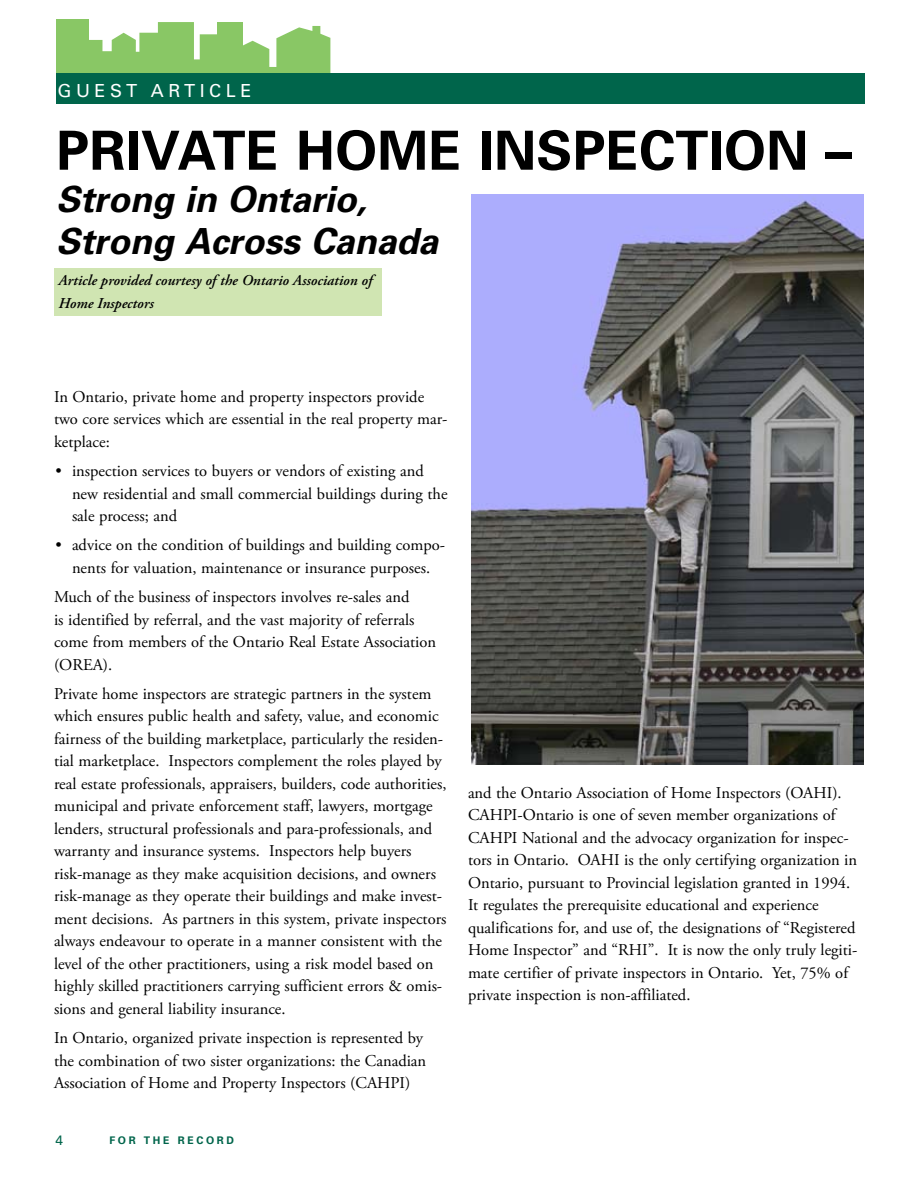
<style>
.page{position:relative;width:918px;height:1188px;background:#fff}
.page>*{position:absolute;margin:0;border:0;box-sizing:border-box;transform-origin:0 0}
.t1{font:700 54px "Univers";letter-spacing:.005em;color:#000}
.t2{font:italic 700 36px/42px "Univers";letter-spacing:-.005em;color:#000}
.t3{font:18px "Univers";letter-spacing:.25em;color:#fff}
.t4{font:16.5px/22.5px "Adobe Garamond Pro";color:#000}
.t5{font:italic 600 15px/22.5px "Adobe Garamond Pro";color:#000}
.t6{font:13.5px "Univers";color:#00654b}
.t7{font:700 10.5px "Univers";letter-spacing:.25em;color:#00654b}
</style>
<div class="page">
<div style="left:54px;top:268px;width:327px;height:48px;background:#d0e5b2"></div>
<div style="left:56px;top:19px;width:33px;height:85px;background:#89c765"></div>
<svg style="left:76px;top:22px;width:254px;height:52px"></svg>
<div style="left:218px;top:22px;width:25px;height:43px;background:#89c765"></div>
<div style="left:56px;top:74px;width:808px;height:30px;background:#00654b"></div>
<img style="left:471px;top:194px;width:393px;height:571px">
<p class="t3" style="left:58px;top:80px;width:195px">GU EST ARTICL E</p>
<p class="t1" style="left:56px;top:118px;width:798px">PRIVATE HOME INSPECTION –</p>
<p class="t2" style="left:56px;top:178px;width:384px">Strong in Ontario,<br>Strong Across Canada</p>
<p class="t5" style="left:58px;top:270px;width:315px">Article provided courtesy of the Ontario Association of<br>Home Inspectors</p>
<p class="t4" style="left:54px;top:386px;width:395px">In Ontario, private home and property inspectors provide two core services which are essential in the real property mar&shy;ketplace:</p>
<p class="t4" style="left:72px;top:460px;width:377px;text-indent:-16px">• inspection services to buyers or vendors of existing and new residential and small commercial buildings during the sale process; and</p>
<p class="t4" style="left:56px;top:534px;width:391px;text-align:center">• advice on the condition of buildings and building compo&shy;nents for valuation, maintenance or insurance purposes.</p>
<p class="t4" style="left:54px;top:586px;width:384px">Much of the business of inspectors involves re-sales and<br>is identified by referral, and the vast majority of referrals come from members of the Ontario Real Estate Association (OREA).</p>
<p class="t4" style="left:54px;top:683px;width:394px">Private home inspectors are strategic partners in the system which ensures public health and safety, value, and economic fairness of the building marketplace, particularly the residen&shy;tial marketplace. Inspectors complement the roles played by real estate professionals, appraisers, builders, code authorities, municipal and private enforcement staff, lawyers, mortgage lenders, structural professionals and para-professionals, and warranty and insurance systems. Inspectors help buyers risk-manage as they make acquisition decisions, and owners risk-manage as they operate their buildings and make invest&shy;ment decisions. As partners in this system, private inspectors always endeavour to operate in a manner consistent with the level of the other practitioners, using a risk model based on highly skilled practitioners carrying sufficient errors &amp; omis&shy;sions and general liability insurance.</p>
<p class="t4" style="left:54px;top:1027px;width:374px">In Ontario, organized private inspection is represented by the combination of two sister organizations: the Canadian<br>Association of Home and Property Inspectors (CAHPI)</p>
<p class="t6" style="left:56px;top:1132px;width:9px">4</p>
<p class="t7" style="left:110px;top:1134px;width:126px">FOR THE RECORD</p>
<p class="t4" style="left:468px;top:782px;width:391px">and the Ontario Association of Home Inspectors (OAHI).<br>CAHPI-Ontario is one of seven member organizations of CAHPI National and the advocacy organization for inspec&shy;tors in Ontario. OAHI is the only certifying organization in Ontario, pursuant to Provincial legislation granted in 1994.<br>It regulates the prerequisite educational and experience qualifications for, and use of, the designations of “Registered Home Inspector” and “RHI”. It is now the only truly legiti&shy;mate certifier of private inspectors in Ontario. Yet, 75% of private inspection is non-affiliated.</p>
</div>
